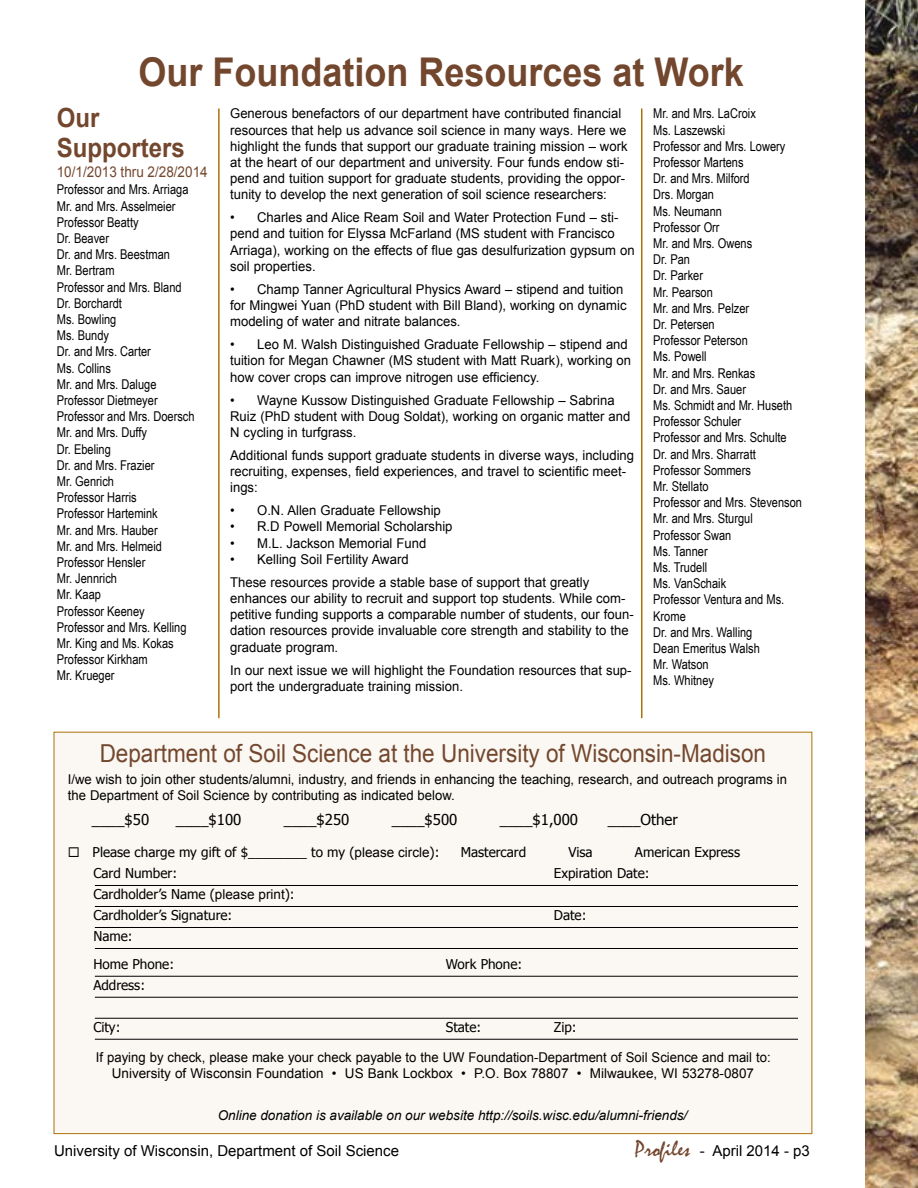
<style>
.page{position:relative;width:918px;height:1188px;background:#fff}
.page>*{position:absolute;margin:0;border:0;box-sizing:border-box;transform-origin:0 0}
.t1{font:700 39.6px "Arial";color:#73472e;scale:.91 1}
.t2{font:700 26.4px/30px "Arial";color:#73472e;scale:.91 1}
.t3{font:24.75px "Arial";color:#73472e;scale:.91 1}
.t4{font:15px "Arial";color:#000}
.t5{font:15px "Tahoma";color:#000}
.t6{font:14.85px "Arial";color:#73472e;scale:.91 1}
.t7{font:13.5px/16.2px "Arial";color:#000}
.t8{font:13.5px/16.2px "Arial Narrow";color:#000}
.t9{font:13.5px/21px "Tahoma";color:#000}
.t10{font:italic 13.5px "Arial";color:#000}
.s1{font-family:"Arial"}
.s2{font-family:"Mistral";font-size:22.5px;color:#73472e}
</style>
<div class="page">
<img style="left:866px;top:0;width:52px;height:1188px">
<div style="left:54px;top:732px;width:758px;height:402px;background:#fbf8f3"></div>
<hr style="left:95px;top:885px;width:703px;height:1px;background:#000">
<hr style="left:95px;top:906px;width:703px;height:1px;background:#000">
<hr style="left:95px;top:927px;width:703px;height:1px;background:#000">
<hr style="left:95px;top:948px;width:703px;height:1px;background:#000">
<hr style="left:95px;top:976px;width:703px;height:1px;background:#000">
<hr style="left:95px;top:997px;width:703px;height:1px;background:#000">
<hr style="left:95px;top:1018px;width:703px;height:1px;background:#000">
<hr style="left:95px;top:1039px;width:703px;height:1px;background:#000">
<hr style="left:218px;top:109px;width:2px;height:609px;background:#aa710a">
<hr style="left:641px;top:109px;width:1px;height:609px;background:#aa710a">
<h1 class="t1" style="left:138px;top:46px;width:667px">Our Foundation Resources at Work</h1>
<h2 class="t2" style="left:57px;top:104px;width:142px">Our<br>Supporters</h2>
<p class="t6" style="left:57px;top:162px;width:167px">10/1/2013 thru 2/28/2014</p>
<p class="t8" style="left:57px;top:181px;width:139px">Professor and Mrs. Arriaga<br>Mr. and Mrs. Asselmeier<br>Professor Beatty<br>Dr. Beaver<br>Dr. and Mrs. Beestman<br>Mr. Bertram<br>Professor and Mrs. Bland<br>Dr. Borchardt<br>Ms. Bowling<br>Ms. Bundy<br>Dr. and Mrs. Carter<br>Ms. Collins<br>Mr. and Mrs. Daluge<br>Professor Dietmeyer<br>Professor and Mrs. Doersch<br>Mr. and Mrs. Duffy<br>Dr. Ebeling<br>Dr. and Mrs. Frazier<br>Mr. Genrich<br>Professor Harris<br>Professor Hartemink<br>Mr. and Mrs. Hauber<br>Mr. and Mrs. Helmeid<br>Professor Hensler<br>Mr. Jennrich<br>Mr. Kaap<br>Professor Keeney<br>Professor and Mrs. Kelling<br>Mr. King and Ms. Kokas<br>Professor Kirkham<br>Mr. Krueger</p>
<p class="t7" style="left:230px;top:106px;width:399px">Generous benefactors of our department have contributed financial resources that help us advance soil science in many ways. Here we highlight the funds that support our graduate training mission – work at the heart of our department and university. Four funds endow sti&shy;pend and tuition support for graduate students, providing the oppor&shy;tunity to develop the next generation of soil science researchers:</p>
<p class="t7" style="left:230px;top:210px;width:406px">• Charles and Alice Ream Soil and Water Protection Fund – sti&shy;pend and tuition for Elyssa McFarland (MS student with Francisco Arriaga), working on the effects of flue gas desulfurization gypsum on soil properties.</p>
<p class="t7" style="left:230px;top:281px;width:398px">• Champ Tanner Agricultural Physics Award – stipend and tuition for Mingwei Yuan (PhD student with Bill Bland), working on dynamic modeling of water and nitrate balances.</p>
<p class="t7" style="left:230px;top:336px;width:403px">• Leo M. Walsh Distinguished Graduate Fellowship – stipend and tuition for Megan Chawner (MS student with Matt Ruark), working on how cover crops can improve nitrogen use efficiency.</p>
<p class="t7" style="left:230px;top:392px;width:402px">• Wayne Kussow Distinguished Graduate Fellowship – Sabrina<br>Ruiz (PhD student with Doug Soldat), working on organic matter and<br>N cycling in turfgrass.</p>
<p class="t7" style="left:230px;top:447px;width:405px">Additional funds support graduate students in diverse ways, including recruiting, expenses, field experiences, and travel to scientific meet&shy;ings:</p>
<p class="t7" style="left:230px;top:503px;width:212px">• O.N. Allen Graduate Fellowship</p>
<p class="t7" style="left:230px;top:519px;width:224px">• R.D Powell Memorial Scholarship</p>
<p class="t7" style="left:230px;top:535px;width:198px">• M.L. Jackson Memorial Fund</p>
<p class="t7" style="left:230px;top:548px;width:361px;line-height:23px">• Kelling Soil Fertility Award<br>These resources provide a stable base of support that greatly</p>
<p class="t7" style="left:230px;top:590px;width:405px">enhances our ability to recruit and support top students. While com&shy;petitive funding supports a comparable number of students, our foun&shy;dation resources provide invaluable core strength and stability to the graduate program.</p>
<p class="t7" style="left:230px;top:662px;width:403px">In our next issue we will highlight the Foundation resources that sup&shy;port the undergraduate training mission.</p>
<p class="t8" style="left:653px;top:105px;width:150px">Mr. and Mrs. LaCroix<br>Ms. Laszewski<br>Professor and Mrs. Lowery<br>Professor Martens<br>Dr. and Mrs. Milford<br>Drs. Morgan<br>Ms. Neumann<br>Professor Orr<br>Mr. and Mrs. Owens<br>Dr. Pan<br>Dr. Parker<br>Mr. Pearson<br>Mr. and Mrs. Pelzer<br>Dr. Petersen<br>Professor Peterson<br>Ms. Powell<br>Mr. and Mrs. Renkas<br>Dr. and Mrs. Sauer<br>Ms. Schmidt and Mr. Huseth<br>Professor Schuler<br>Professor and Mrs. Schulte<br>Dr. and Mrs. Sharratt<br>Professor Sommers<br>Mr. Stellato<br>Professor and Mrs. Stevenson<br>Mr. and Mrs. Sturgul<br>Professor Swan<br>Ms. Tanner<br>Ms. Trudell<br>Ms. VanSchaik<br>Professor Ventura and Ms.<br>Krome<br>Dr. and Mrs. Walling<br>Dean Emeritus Walsh<br>Mr. Watson<br>Ms. Whitney</p>
<h3 class="t3" style="left:100px;top:738px;width:734px">Department of Soil Science at the University of Wisconsin-Madison</h3>
<p class="t7" style="left:68px;top:771px;width:721px">I/we wish to join other students/alumni, industry, and friends in enhancing the teaching, research, and outreach programs in the Department of Soil Science by contributing as indicated below.</p>
<p class="t5" style="left:92px;top:809px;width:59px">____$50</p>
<p class="t5" style="left:176px;top:809px;width:67px">____$100</p>
<p class="t5" style="left:284px;top:809px;width:67px">____$250</p>
<p class="t5" style="left:392px;top:809px;width:67px">____$500</p>
<p class="t5" style="left:500px;top:809px;width:80px">____$1,000</p>
<p class="t5" style="left:608px;top:809px;width:72px">____Other</p>
<p class="t9" style="left:68px;top:841px;width:373px">◻ Please charge my gift of $________ to my (<span class="s1">please circle</span>):</p>
<p class="t9" style="left:461px;top:841px;width:67px">Mastercard</p>
<p class="t9" style="left:568px;top:841px;width:26px">Visa</p>
<p class="t9" style="left:635px;top:841px;width:107px">American Express</p>
<p class="t9" style="left:93px;top:862px;width:85px">Card Number:</p>
<p class="t9" style="left:554px;top:862px;width:97px">Expiration Date:</p>
<p class="t9" style="left:93px;top:883px;width:203px">Cardholder’s Name (<span class="s1">please print</span>):<br>Cardholder’s Signature:</p>
<p class="t9" style="left:554px;top:904px;width:34px">Date:</p>
<p class="t9" style="left:93px;top:922px;width:82px;line-height:27.8px">Name:<br>Home Phone:</p>
<p class="t9" style="left:446px;top:953px;width:78px">Work Phone:</p>
<p class="t9" style="left:93px;top:974px;width:53px">Address:</p>
<p class="t9" style="left:93px;top:1016px;width:29px">City:</p>
<p class="t9" style="left:446px;top:1016px;width:37px">State:</p>
<p class="t9" style="left:554px;top:1016px;width:24px">Zip:</p>
<p class="t7" style="left:96px;top:1049px;width:676px;text-align:center">If paying by check, please make your check payable to the UW Foundation-Department of Soil Science and mail to:<br>University of Wisconsin Foundation • US Bank Lockbox • P.O. Box 78807 • Milwaukee, WI 53278-0807</p>
<p class="t10" style="left:218px;top:1106px;width:471px">Online donation is available on our website http://soils.wisc.edu/alumni-friends/</p>
<p class="t4" style="left:54px;top:1140px;width:347px">University of Wisconsin, Department of Soil Science</p>
<p class="t4" style="left:635px;top:1140px;width:177px"><span class="s2">Profiles</span> - April 2014 - p3</p>
</div>
